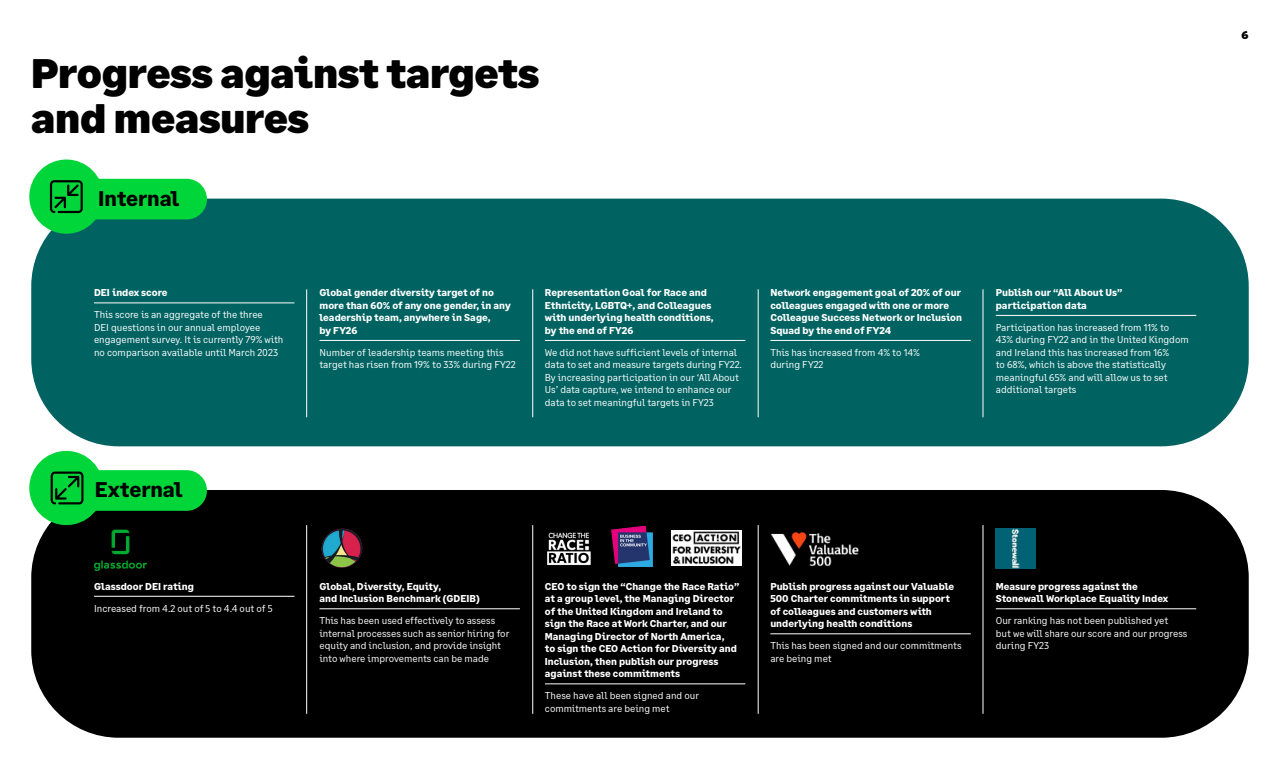
<style>
.page{position:relative;width:1280px;height:782px;background:#fff}
.page>*{position:absolute;margin:0;border:0;box-sizing:border-box;transform-origin:0 0}
.t1{font:900 41.25px/45.6px "Sage Headline";letter-spacing:-.01em;color:#000}
.t2{font:700 21.25px "Sage Text";letter-spacing:-.005em;color:#000}
.t3{font:900 11.25px "Sage Headline";color:#000}
.t4{font:10px/12.5px "Sage Text";color:#fff}
.t5{font:700 10px/12.5px "Sage Text";color:#fff}
</style>
<div class="page">
<div style="left:31px;top:198px;width:1218px;height:248px;background:#006362;border-radius:88px"></div>
<div style="left:31px;top:490px;width:1218px;height:247px;background:#000;border-radius:88px"></div>
<hr style="left:94px;top:302px;width:200px;height:1px;background:#fff">
<hr style="left:319px;top:340px;width:201px;height:1px;background:#fff">
<hr style="left:545px;top:340px;width:200px;height:1px;background:#fff">
<hr style="left:770px;top:340px;width:201px;height:1px;background:#fff">
<hr style="left:996px;top:315px;width:200px;height:1px;background:#fff">
<hr style="left:94px;top:595px;width:200px;height:1px;background:#fff">
<hr style="left:319px;top:608px;width:201px;height:1px;background:#fff">
<hr style="left:545px;top:683px;width:200px;height:1px;background:#fff">
<hr style="left:770px;top:633px;width:201px;height:1px;background:#fff">
<hr style="left:996px;top:608px;width:200px;height:1px;background:#fff">
<img style="left:612px;top:526px;width:41px;height:40px">
<img style="left:672px;top:530px;width:69px;height:35px">
<img style="left:547px;top:532px;width:44px;height:34px">
<img style="left:996px;top:528px;width:40px;height:40px">
<img style="left:770px;top:532px;width:89px;height:34px">
<img style="left:94px;top:529px;width:53px;height:42px">
<div style="left:29px;top:159px;width:74px;height:74px;background:#00d639;border-radius:50%"></div>
<div style="left:29px;top:450px;width:74px;height:75px;background:#00d639;border-radius:50%"></div>
<div style="left:67px;top:179px;width:140px;height:40px;background:#00d639;border-radius:20px"></div>
<div style="left:67px;top:470px;width:140px;height:40px;background:#00d639;border-radius:20px"></div>
<svg style="left:50px;top:180px;width:33px;height:33px"></svg>
<svg style="left:51px;top:471px;width:33px;height:33px"></svg>
<hr style="left:306px;top:289px;width:1px;height:128px;background:#fff">
<hr style="left:306px;top:525px;width:1px;height:188px;background:#fff">
<hr style="left:532px;top:289px;width:1px;height:128px;background:#fff">
<hr style="left:532px;top:525px;width:1px;height:188px;background:#fff">
<hr style="left:758px;top:289px;width:1px;height:128px;background:#fff">
<hr style="left:758px;top:525px;width:1px;height:188px;background:#fff">
<hr style="left:983px;top:289px;width:1px;height:128px;background:#fff">
<hr style="left:983px;top:525px;width:1px;height:188px;background:#fff">
<img style="left:321px;top:528px;width:42px;height:40px">
<h1 class="t1" style="left:31px;top:51px;width:510px">Progress against targets and measures</h1>
<h2 class="t2" style="left:98px;top:185px;width:83px">Internal</h2>
<p class="t5" style="left:94px;top:286px;width:75px">DEI index score</p>
<p class="t4" style="left:94px;top:308px;width:191px">This score is an aggregate of the three<br>DEI questions in our annual employee engagement survey. It is currently 79% with no comparison available until March 2023</p>
<h2 class="t2" style="left:95px;top:476px;width:89px">External</h2>
<p class="t5" style="left:319px;top:286px;width:193px">Global gender diversity target of no more than 60% of any one gender, in any leadership team, anywhere in Sage,<br>by FY26</p>
<p class="t4" style="left:319px;top:346px;width:198px">Number of leadership teams meeting this target has risen from 19% to 33% during FY22</p>
<p class="t5" style="left:545px;top:286px;width:170px">Representation Goal for Race and<br>Ethnicity, LGBTQ+, and Colleagues with underlying health conditions, by the end of FY26</p>
<p class="t4" style="left:545px;top:346px;width:199px">We did not have sufficient levels of internal data to set and measure targets during FY22.<br>By increasing participation in our ‘All About Us’ data capture, we intend to enhance our data to set meaningful targets in FY23</p>
<p class="t5" style="left:770px;top:286px;width:193px">Network engagement goal of 20% of our colleagues engaged with one or more Colleague Success Network or Inclusion Squad by the end of FY24</p>
<p class="t4" style="left:770px;top:346px;width:151px">This has increased from 4% to 14% during FY22</p>
<p class="t5" style="left:94px;top:580px;width:101px">Glassdoor DEI rating</p>
<p class="t4" style="left:94px;top:601px;width:180px">Increased from 4.2 out of 5 to 4.4 out of 5</p>
<p class="t5" style="left:319px;top:580px;width:162px">Global, Diversity, Equity,<br>and Inclusion Benchmark (GDEIB)</p>
<p class="t4" style="left:319px;top:614px;width:191px">This has been used effectively to assess internal processes such as senior hiring for equity and inclusion, and provide insight into where improvements can be made</p>
<p class="t5" style="left:545px;top:580px;width:196px">CEO to sign the “Change the Race Ratio” at a group level, the Managing Director of the United Kingdom and Ireland to sign the Race at Work Charter, and our Managing Director of North America,<br>to sign the CEO Action for Diversity and Inclusion, then publish our progress against these commitments</p>
<p class="t4" style="left:545px;top:689px;width:156px">These have all been signed and our commitments are being met</p>
<p class="t5" style="left:770px;top:580px;width:185px">Publish progress against our Valuable 500 Charter commitments in support of colleagues and customers with underlying health conditions</p>
<p class="t4" style="left:770px;top:639px;width:193px">This has been signed and our commitments are being met</p>
<p class="t5" style="left:996px;top:286px;width:128px">Publish our “All About Us” participation data</p>
<p class="t4" style="left:996px;top:321px;width:195px">Participation has increased from 11% to 43% during FY22 and in the United Kingdom and Ireland this has increased from 16%<br>to 68%, which is above the statistically meaningful 65% and will allow us to set additional targets</p>
<p class="t5" style="left:996px;top:580px;width:174px">Measure progress against the<br>Stonewall Workplace Equality Index</p>
<p class="t4" style="left:996px;top:614px;width:193px">Our ranking has not been published yet<br>but we will share our score and our progress during FY23</p>
<p class="t3" style="left:1242px;top:28px;width:9px">6</p>
</div>
